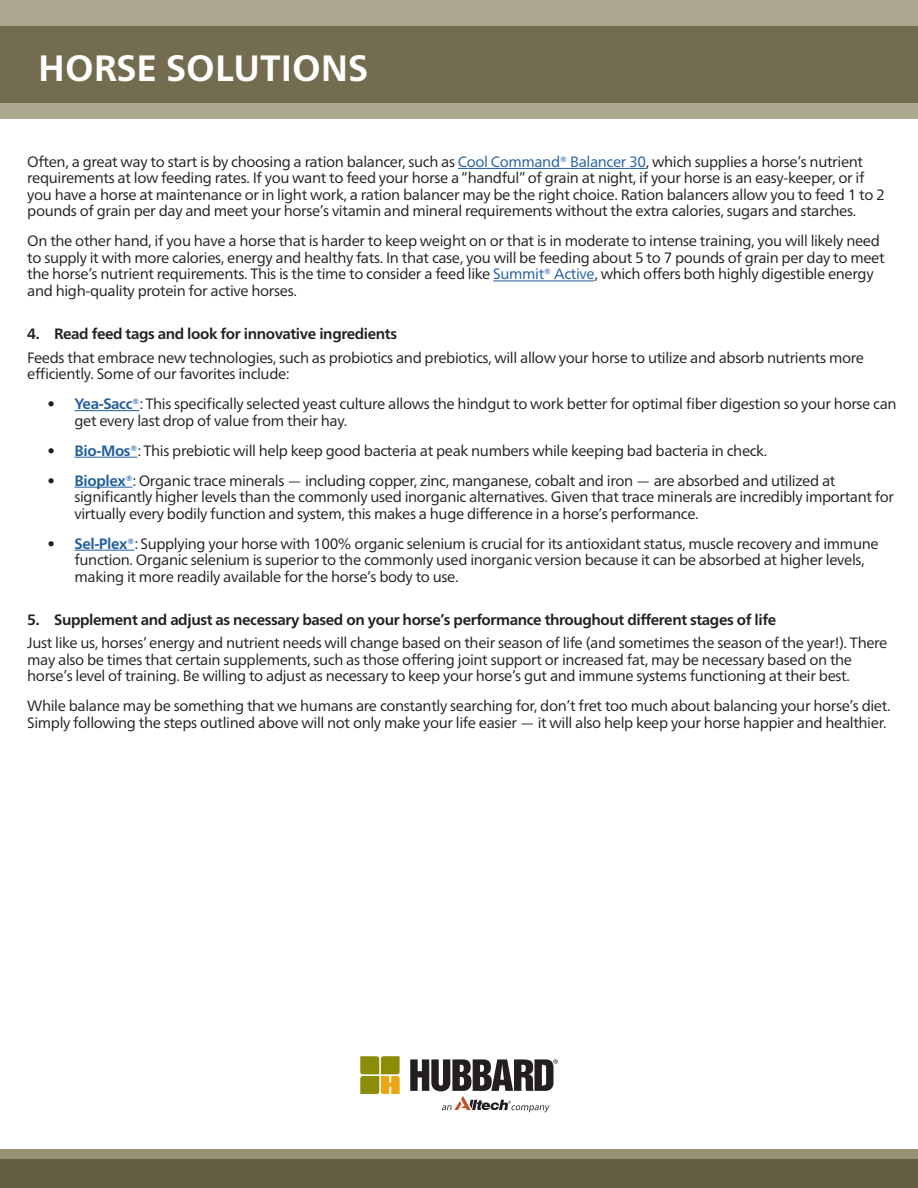
<style>
.page{position:relative;width:918px;height:1188px;background:#fff}
.page>*{position:absolute;margin:0;border:0;box-sizing:border-box;transform-origin:0 0}
.t1{font:700 36.6px "Frutiger Neue LTW1 G";color:#fff}
.t2{font:15px/16.5px "Frutiger Neue LTW1 G";letter-spacing:-.025em;color:#231f20}
.t3{font:700 15px "Frutiger Neue LTW1 G";letter-spacing:-.025em;color:#231f20}
.s1{color:#215e9f}
.s2{font-weight:700}
.s3{font-weight:700;color:#215e9f}
</style>
<div class="page">
<div style="left:0;top:1149px;width:918px;height:39px;background:#989174"></div>
<div style="left:0;top:1159px;width:918px;height:29px;background:#665e40"></div>
<div style="left:0;top:0;width:918px;height:119px;background:#aca78f"></div>
<div style="left:0;top:26px;width:918px;height:77px;background:#736c4f"></div>
<svg style="left:410px;top:1059px;width:148px;height:53px"></svg>
<svg style="left:360px;top:1056px;width:40px;height:38px;background:#aca029"></svg>
<hr style="left:458px;top:168px;width:188px;height:1px;background:#215e9f">
<hr style="left:493px;top:281px;width:101px;height:1px;background:#215e9f">
<hr style="left:74px;top:410px;width:65px;height:1px;background:#215e9f">
<hr style="left:74px;top:457px;width:63px;height:1px;background:#215e9f">
<hr style="left:74px;top:487px;width:59px;height:1px;background:#215e9f">
<hr style="left:74px;top:550px;width:60px;height:1px;background:#215e9f">
<p class="t1" style="left:38px;top:42px;width:331px">HORSE SOLUTIONS</p>
<p class="t2" style="left:27px;top:152px;width:859px">Often, a great way to start is by choosing a ration balancer, such as <span class="s1">Cool Command® Balancer 30</span>, which supplies a horse’s nutrient requirements at low feeding rates. If you want to feed your horse a “handful” of grain at night, if your horse is an easy-keeper, or if you have a horse at maintenance or in light work, a ration balancer may be the right choice. Ration balancers allow you to feed 1 to 2 pounds of grain per day and meet your horse’s vitamin and mineral requirements without the extra calories, sugars and starches.</p>
<p class="t2" style="left:27px;top:232px;width:859px">On the other hand, if you have a horse that is harder to keep weight on or that is in moderate to intense training, you will likely need to supply it with more calories, energy and healthy fats. In that case, you will be feeding about 5 to 7 pounds of grain per day to meet the horse’s nutrient requirements. This is the time to consider a feed like <span class="s1">Summit® Active</span>, which offers both highly digestible energy and high-quality protein for active horses.</p>
<p class="t3" style="left:27px;top:323px;width:371px">4. Read feed tags and look for innovative ingredients</p>
<p class="t2" style="left:27px;top:348px;width:838px">Feeds that embrace new technologies, such as probiotics and prebiotics, will allow your horse to utilize and absorb nutrients more efficiently. Some of our favorites include:</p>
<p class="t2" style="left:74px;top:395px;width:824px;text-indent:-27px"><span class="s2">•</span> <span class="s3">Yea-Sacc®</span>: This specifically selected yeast culture allows the hindgut to work better for optimal fiber digestion so your horse can get every last drop of value from their hay.</p>
<p class="t2" style="left:47px;top:441px;width:721px"><span class="s2">•</span> <span class="s3">Bio-Mos®</span>: This prebiotic will help keep good bacteria at peak numbers while keeping bad bacteria in check.</p>
<p class="t2" style="left:74px;top:471px;width:821px;text-indent:-27px"><span class="s2">•</span> <span class="s3">Bioplex®</span>: Organic trace minerals — including copper, zinc, manganese, cobalt and iron — are absorbed and utilized at significantly higher levels than the commonly used inorganic alternatives. Given that trace minerals are incredibly important for virtually every bodily function and system, this makes a huge difference in a horse’s performance.</p>
<p class="t2" style="left:74px;top:534px;width:806px;text-indent:-27px"><span class="s2">•</span> <span class="s3">Sel-Plex®</span>: Supplying your horse with 100% organic selenium is crucial for its antioxidant status, muscle recovery and immune function. Organic selenium is superior to the commonly used inorganic version because it can be absorbed at higher levels, making it more readily available for the horse’s body to use.</p>
<p class="t3" style="left:27px;top:609px;width:750px">5. Supplement and adjust as necessary based on your horse’s performance throughout different stages of life</p>
<p class="t2" style="left:27px;top:634px;width:862px">Just like us, horses’ energy and nutrient needs will change based on their season of life (and sometimes the season of the year!). There may also be times that certain supplements, such as those offering joint support or increased fat, may be necessary based on the horse’s level of training. Be willing to adjust as necessary to keep your horse’s gut and immune systems functioning at their best.</p>
<p class="t2" style="left:27px;top:697px;width:865px">While balance may be something that we humans are constantly searching for, don’t fret too much about balancing your horse’s diet.<br>Simply following the steps outlined above will not only make your life easier — it will also help keep your horse happier and healthier.</p>
</div>
